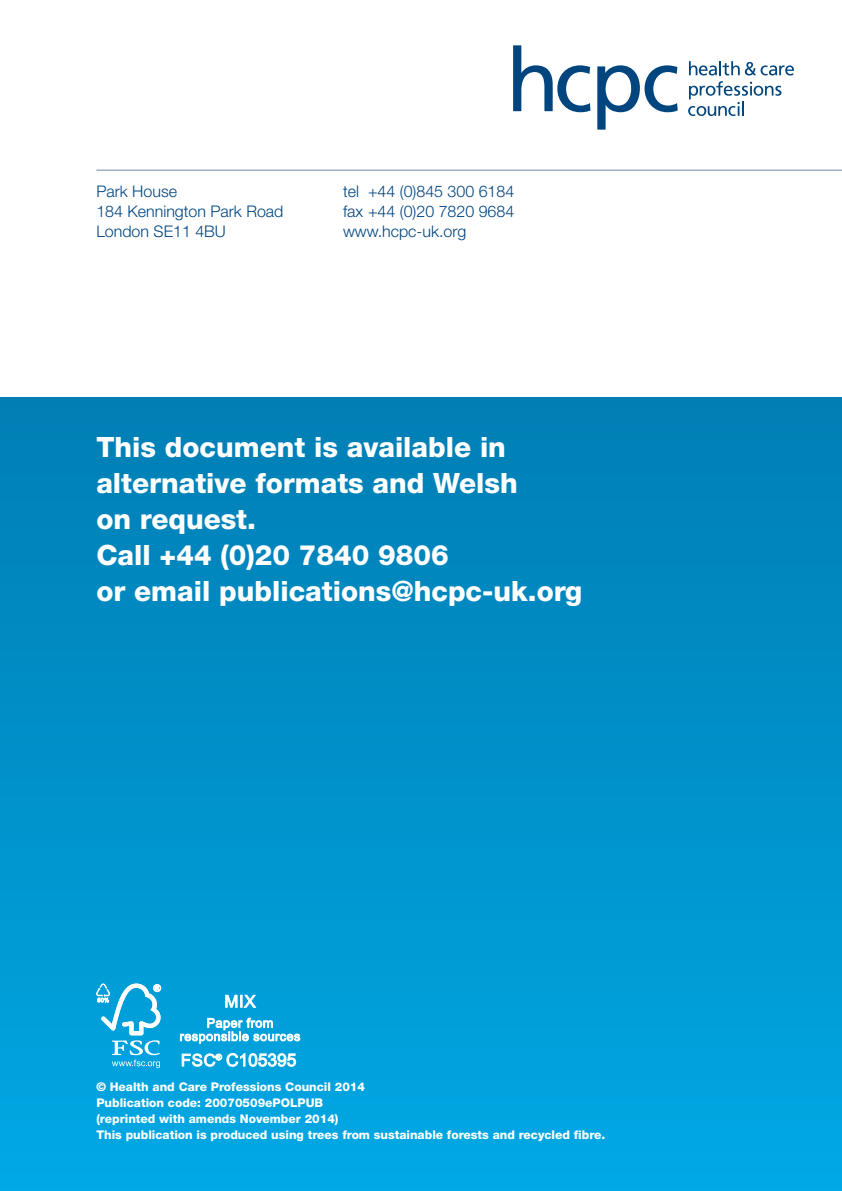
<style>
.page{position:relative;width:842px;height:1191px;background:#fff}
.page>*{position:absolute;margin:0;border:0;box-sizing:border-box;transform-origin:0 0}
.t1{font:800 28px/36px "Helvetica Neue";color:#fff}
.t2{font:300 16px/20px "Helvetica Neue";color:#01457f}
.t3{font:800 12px/16px "Helvetica Neue";color:#fff}
</style>
<div class="page">
<hr style="left:96px;top:170px;width:746px;height:1px;background:#7287b1">
<div style="left:0;top:397px;width:842px;height:794px;background:linear-gradient(to bottom,#007eb3,#00a8e4)"></div>
<svg style="left:96px;top:983px;width:65px;height:85px"></svg>
<svg style="left:225px;top:994px;width:31px;height:14px"></svg>
<svg style="left:180px;top:1017px;width:120px;height:26px"></svg>
<svg style="left:181px;top:1052px;width:115px;height:15px"></svg>
<svg style="left:513px;top:45px;width:77px;height:67px"></svg>
<svg style="left:597px;top:65px;width:81px;height:65px"></svg>
<svg style="left:689px;top:61px;width:105px;height:14px"></svg>
<svg style="left:688px;top:81px;width:93px;height:35px"></svg>
<h2 class="t2" style="left:96px;top:181px;width:189px">Park House<br>184 Kennington Park Road<br>London SE11 4BU</h2>
<h2 class="t2" style="left:343px;top:181px;width:173px;text-align:justify">tel +44 (0)845 300 6184 fax +44 (0)20 7820 9684 www.hcpc-uk.org</h2>
<h1 class="t1" style="left:96px;top:431px;width:487px">This document is available in alternative formats and Welsh<br>on request.<br>Call +44 (0)20 7840 9806<br>or email publications@hcpc-uk.org</h1>
<p class="t3" style="left:96px;top:1079px;width:510px">© Health and Care Professions Council 2014<br>Publication code: 20070509ePOLPUB<br>(reprinted with amends November 2014)<br>This publication is produced using trees from sustainable forests and recycled fibre.</p>
</div>
